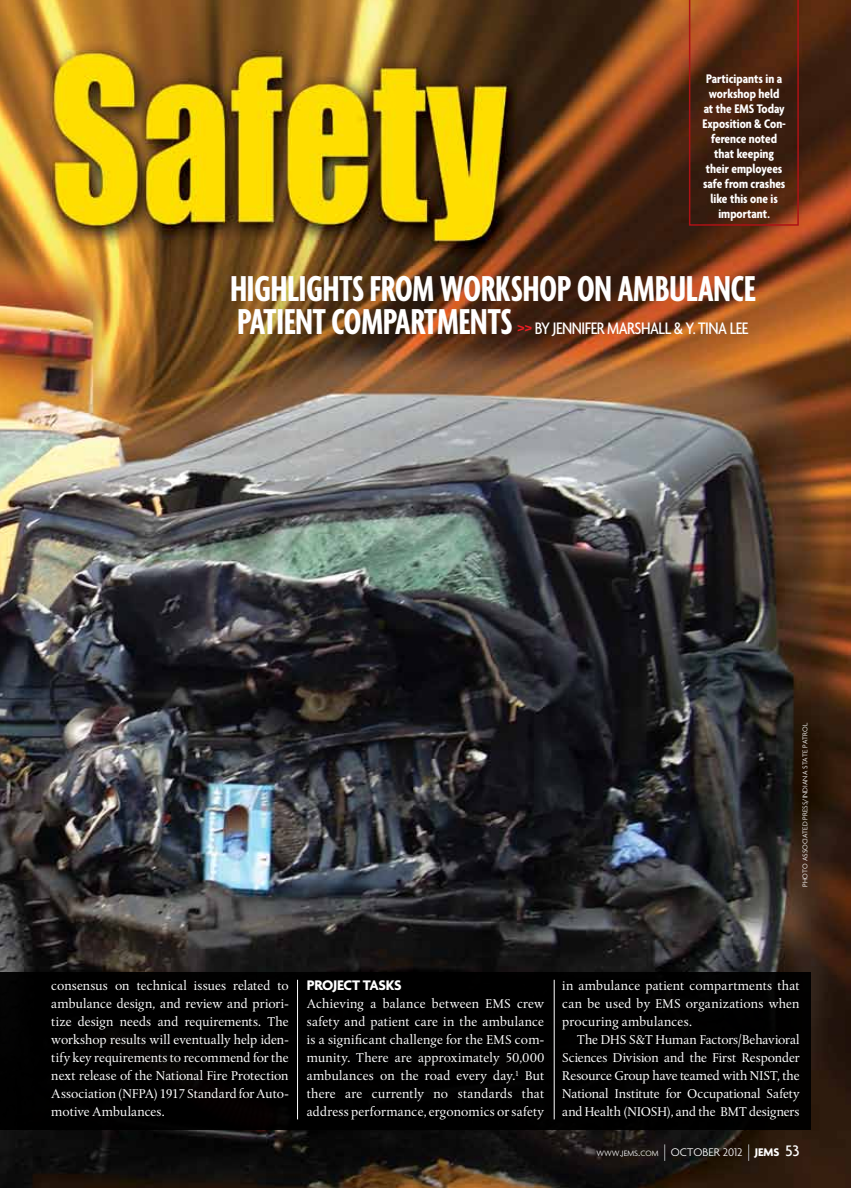
<style>
.page{position:relative;width:851px;height:1188px;background:#fff}
.page>*{position:absolute;margin:0;border:0;box-sizing:border-box;transform-origin:0 0}
.t1{font:700 extra-condensed 39px "Agenda";color:#fff}
.t2{font:500 condensed 18px "Agenda";letter-spacing:-.025em;color:#fff}
.t3{font:700 15px "Agenda";letter-spacing:-.02em;color:#fff}
.t4{font:13.5px/18px "Albertina MT Std";letter-spacing:.005em;color:#fff;text-align:justify}
.t5{font:700 condensed 13.5px/15px "Agenda";color:#fff;text-align:center}
.t6{font:300 12px "Agenda";color:#fff}
.t7{font:300 7.5px "Agenda";color:#fff}
.s1{font-weight:700;font-stretch:extra-condensed;font-size:39px}
.s2{font-size:21px;color:#ed1d24}
.s3{font-size:8.4px}
.s4{font-weight:700}
.s5{font-weight:500;font-size:16.5px}
</style>
<div class="page">
<img style="left:0;top:0;width:850px;height:1188px">
<div style="left:0;top:972px;width:810px;height:158px;background:#000"></div>
<svg style="left:664px;top:1144px;width:1px;height:17px"></svg>
<svg style="left:748px;top:1144px;width:1px;height:17px"></svg>
<svg style="left:688px;top:0;width:110px;height:226px"></svg>
<hr style="left:554px;top:980px;width:1px;height:139px;background:#fff">
<hr style="left:297px;top:980px;width:1px;height:139px;background:#fff">
<p class="t5" style="left:702px;top:71px;width:85px">Participants in a workshop held<br>at the EMS Today<br>Exposition &amp; Con&shy;ference noted that keeping their employees safe from crashes like this one is important.</p>
<h1 class="t1" style="left:230px;top:266px;width:527px">HIGHLIGHTS FROM WORKSHOP ON AMBULANCE</h1>
<h2 class="t2" style="left:237px;top:318px;width:512px"><span class="s1">PATIENT COMPARTMENTS</span> <span class="s2">&gt;&gt;</span> BY JENNIFER MARSHALL &amp; Y. TINA LEE</h2>
<p class="t7" style="left:800px;top:887px;width:165px;rotate:-90deg">Photo Associated Press/I ndiana State Patrol</p>
<p class="t4" style="left:51px;top:977px;width:239px">consensus on technical issues related to ambulance design, and review and priori&shy;tize design needs and requirements. The workshop results will eventually help iden&shy;tify key requirements to recommend for the next release of the National Fire Protection Association (NFPA) 1917 Standard for Auto&shy;motive Ambulances.</p>
<p class="t3" style="left:307px;top:976px;width:96px">PROJECT TASKS</p>
<p class="t4" style="left:307px;top:995px;width:239px">Achieving a balance between EMS crew safety and patient care in the ambulance is a significant challenge for the EMS com&shy;munity. There are approximately 50,000 ambulances on the road every day.<sup>1</sup> But there are currently no standards that address performance, ergonomics or safety</p>
<p class="t4" style="left:562px;top:977px;width:239px">in ambulance patient compartments that can be used by EMS organizations when procuring ambulances.</p>
<p class="t4" style="left:562px;top:1031px;width:239px;text-indent:15px">The DHS S&amp;T Human Factors/Behavioral Sciences Division and the First Responder Resource Group have teamed with NIST, the National Institute for Occupational Safety and Health (NIOSH), and the BMT designers</p>
<p class="t6" style="left:596px;top:1145px;width:205px"><span class="s3">WWW</span>.<span class="s3">JEMS</span>.<span class="s3">COM</span> OCTOBER 2012 <span class="s4">JEMS</span> <span class="s5">53</span></p>
</div>
